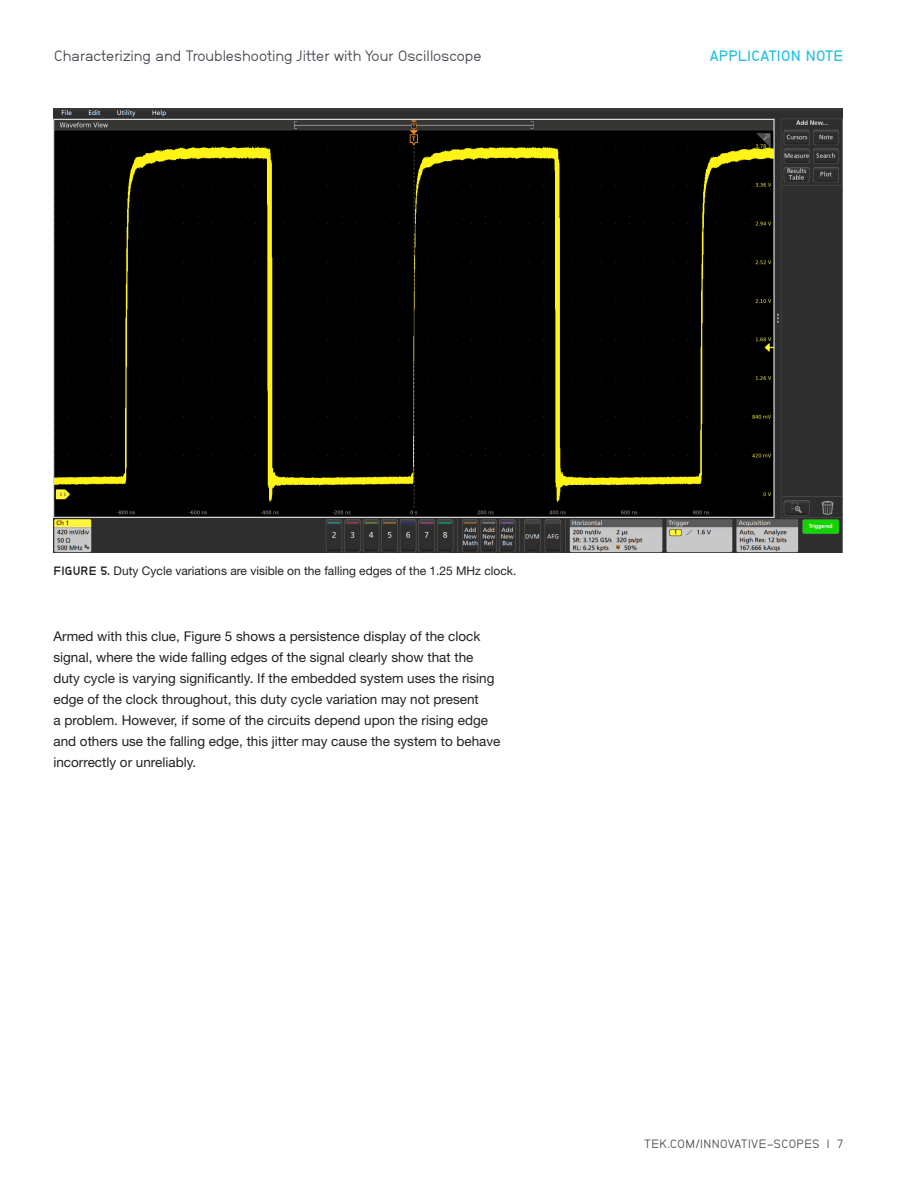
<style>
.page{position:relative;width:918px;height:1188px;background:#fff}
.page>*{position:absolute;margin:0;border:0;box-sizing:border-box;transform-origin:0 0}
.t1{font:15px "Neubau Grotesk Nor";color:#41464e}
.t2{font:15px "Neubau Grotesk Hal";letter-spacing:.02em;color:#1cbfdf}
.Body_-_regular{font:13.5px/21px "Helvetica Neue";color:#231f20}
.Body_-_regular-2{font:12px "Helvetica Neue";color:#231f20}
.t3{font:12px "Neubau Grotesk Nor";letter-spacing:.04em;color:#41464e}
.s1{font-family:"Neubau Grotesk Fet"}
</style>
<div class="page">
<img style="left:53px;top:108px;width:790px;height:444px">
<p class="t1" style="left:54px;top:47px;width:429px">Characterizing and Troubleshooting Jitter with Your Oscilloscope</p>
<p class="t2" style="left:710px;top:46px;width:135px">APPLICATION NOTE</p>
<p class="Body_-_regular-2" style="left:53px;top:564px;width:464px"><span class="s1">FIGURE 5.</span> Duty Cycle variations are visible on the falling edges of the 1.25 MHz clock.</p>
<p class="Body_-_regular" style="left:53px;top:625px;width:449px">Armed with this clue, Figure 5 shows a persistence display of the clock signal, where the wide falling edges of the signal clearly show that the duty cycle is varying significantly. If the embedded system uses the rising edge of the clock throughout, this duty cycle variation may not present<br>a problem. However, if some of the circuits depend upon the rising edge and others use the falling edge, this jitter may cause the system to behave incorrectly or unreliably.</p>
<p class="t3" style="left:645px;top:1137px;width:201px">TEK.COM/INNOVATIVE-SCOPES | 7</p>
</div>
